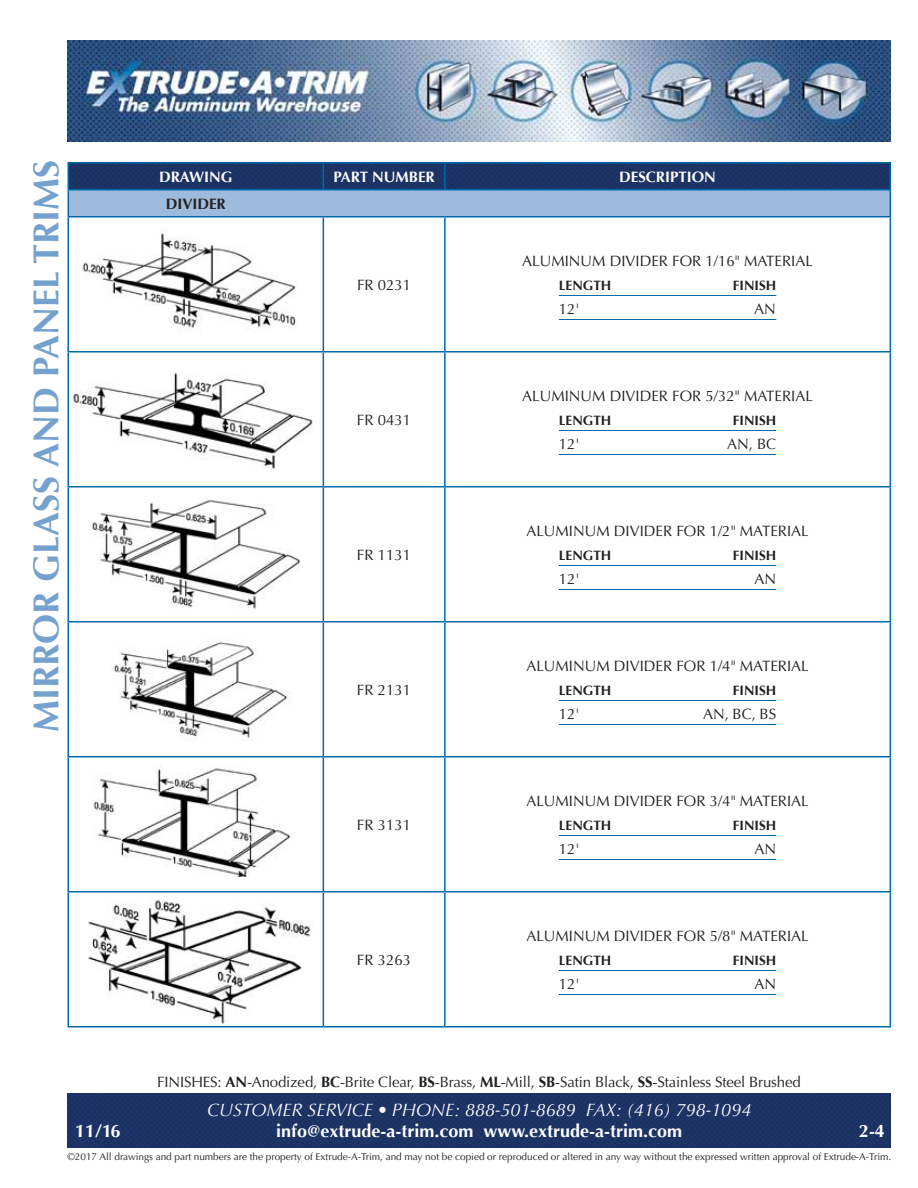
<style>
.page{position:relative;width:918px;height:1188px;background:#fff}
.page>*{position:absolute;margin:0;border:0;box-sizing:border-box;transform-origin:0 0}
.t1{font:700 36px "Optima";color:#75a1ce}
.t2{font:700 18px "Optima";color:#fff}
.t3{font:italic 18px "Optima";color:#fff}
.t4{font:15px "Optima";color:#231f20}
.t5{font:700 15px "Optima";color:#fff}
.t6{font:700 15px "Optima";color:#231f20}
.t7{font:700 13.5px "Optima";color:#231f20}
.t8{font:10.05px "Optima";letter-spacing:-.005em;color:#231f20}
.s1{font-weight:700}
</style>
<div class="page">
<img style="left:68px;top:1094px;width:823px;height:54px">
<img style="left:68px;top:40px;width:823px;height:102px">
<hr style="left:68px;top:162px;width:255px;height:2px;background:#0069aa">
<hr style="left:323px;top:162px;width:122px;height:2px;background:#0069aa">
<hr style="left:445px;top:162px;width:446px;height:2px;background:#0069aa">
<hr style="left:68px;top:216px;width:255px;height:2px;background:#0069aa">
<hr style="left:68px;top:218px;width:1px;height:133px;background:#0069aa">
<hr style="left:323px;top:218px;width:1px;height:133px;background:#0069aa">
<hr style="left:444px;top:218px;width:2px;height:133px;background:#0069aa">
<hr style="left:890px;top:218px;width:1px;height:133px;background:#0069aa">
<hr style="left:68px;top:351px;width:255px;height:1px;background:#0069aa">
<hr style="left:68px;top:352px;width:1px;height:134px;background:#0069aa">
<hr style="left:323px;top:351px;width:122px;height:1px;background:#0069aa">
<hr style="left:323px;top:352px;width:1px;height:134px;background:#0069aa">
<hr style="left:445px;top:351px;width:446px;height:1px;background:#0069aa">
<hr style="left:444px;top:352px;width:2px;height:134px;background:#0069aa">
<hr style="left:890px;top:352px;width:1px;height:134px;background:#0069aa">
<hr style="left:68px;top:486px;width:255px;height:2px;background:#0069aa">
<hr style="left:68px;top:488px;width:1px;height:133px;background:#0069aa">
<hr style="left:323px;top:486px;width:122px;height:2px;background:#0069aa">
<hr style="left:323px;top:488px;width:1px;height:133px;background:#0069aa">
<hr style="left:445px;top:486px;width:446px;height:2px;background:#0069aa">
<hr style="left:444px;top:488px;width:2px;height:133px;background:#0069aa">
<hr style="left:890px;top:488px;width:1px;height:133px;background:#0069aa">
<hr style="left:68px;top:621px;width:255px;height:1px;background:#0069aa">
<hr style="left:68px;top:622px;width:1px;height:134px;background:#0069aa">
<hr style="left:323px;top:621px;width:122px;height:1px;background:#0069aa">
<hr style="left:323px;top:622px;width:1px;height:134px;background:#0069aa">
<hr style="left:445px;top:621px;width:446px;height:1px;background:#0069aa">
<hr style="left:444px;top:622px;width:2px;height:134px;background:#0069aa">
<hr style="left:890px;top:622px;width:1px;height:134px;background:#0069aa">
<hr style="left:68px;top:756px;width:255px;height:2px;background:#0069aa">
<hr style="left:68px;top:758px;width:1px;height:133px;background:#0069aa">
<hr style="left:323px;top:756px;width:122px;height:2px;background:#0069aa">
<hr style="left:323px;top:758px;width:1px;height:133px;background:#0069aa">
<hr style="left:445px;top:756px;width:446px;height:2px;background:#0069aa">
<hr style="left:444px;top:758px;width:2px;height:133px;background:#0069aa">
<hr style="left:890px;top:758px;width:1px;height:133px;background:#0069aa">
<hr style="left:68px;top:891px;width:255px;height:1px;background:#0069aa">
<hr style="left:68px;top:892px;width:1px;height:134px;background:#0069aa">
<hr style="left:323px;top:891px;width:122px;height:1px;background:#0069aa">
<hr style="left:323px;top:892px;width:1px;height:134px;background:#0069aa">
<hr style="left:445px;top:891px;width:446px;height:1px;background:#0069aa">
<hr style="left:444px;top:892px;width:2px;height:134px;background:#0069aa">
<hr style="left:890px;top:892px;width:1px;height:134px;background:#0069aa">
<hr style="left:68px;top:1026px;width:255px;height:2px;background:#0069aa">
<hr style="left:323px;top:1026px;width:122px;height:2px;background:#0069aa">
<hr style="left:445px;top:1026px;width:446px;height:2px;background:#0069aa">
<svg style="left:68px;top:164px;width:823px;height:52px;background:#5a76a1"></svg>
<hr style="left:323px;top:216px;width:122px;height:2px;background:#0069aa">
<hr style="left:445px;top:216px;width:446px;height:2px;background:#0069aa">
<hr style="left:559px;top:295px;width:217px;height:1px;background:#0069aa">
<hr style="left:559px;top:319px;width:217px;height:1px;background:#0069aa">
<hr style="left:559px;top:430px;width:217px;height:1px;background:#0069aa">
<hr style="left:559px;top:454px;width:217px;height:1px;background:#0069aa">
<hr style="left:559px;top:565px;width:217px;height:1px;background:#0069aa">
<hr style="left:559px;top:589px;width:217px;height:1px;background:#0069aa">
<hr style="left:559px;top:700px;width:217px;height:1px;background:#0069aa">
<hr style="left:559px;top:724px;width:217px;height:1px;background:#0069aa">
<hr style="left:559px;top:835px;width:217px;height:1px;background:#0069aa">
<hr style="left:559px;top:859px;width:217px;height:1px;background:#0069aa">
<hr style="left:559px;top:970px;width:217px;height:1px;background:#0069aa">
<hr style="left:559px;top:994px;width:217px;height:1px;background:#0069aa">
<img style="left:82px;top:231px;width:214px;height:101px">
<img style="left:72px;top:373px;width:241px;height:96px">
<img style="left:92px;top:500px;width:209px;height:109px">
<img style="left:110px;top:641px;width:180px;height:98px">
<img style="left:93px;top:765px;width:199px;height:111px">
<img style="left:88px;top:900px;width:223px;height:123px">
<h1 class="t1" style="left:25px;top:732px;width:574px;rotate:-90deg">MIRROR GLASS AND PANEL TRIMS</h1>
<p class="t5" style="left:159px;top:168px;width:75px">DRAWING</p>
<p class="t5" style="left:333px;top:168px;width:103px">PART NUMBER</p>
<p class="t5" style="left:619px;top:168px;width:98px">DESCRIPTION</p>
<p class="t6" style="left:166px;top:195px;width:61px">DIVIDER</p>
<p class="t4" style="left:357px;top:276px;width:56px">FR 0231</p>
<p class="t4" style="left:357px;top:411px;width:56px">FR 0431</p>
<p class="t4" style="left:357px;top:546px;width:56px">FR 1131</p>
<p class="t4" style="left:357px;top:681px;width:56px">FR 2131</p>
<p class="t4" style="left:357px;top:816px;width:56px">FR 3131</p>
<p class="t4" style="left:357px;top:951px;width:56px">FR 3263</p>
<p class="t4" style="left:522px;top:252px;width:292px">ALUMINUM DIVIDER FOR 1/16" MATERIAL</p>
<p class="t7" style="left:559px;top:277px;width:54px">LENGTH</p>
<p class="t7" style="left:733px;top:277px;width:45px">FINISH</p>
<p class="t4" style="left:559px;top:300px;width:22px">12'</p>
<p class="t4" style="left:754px;top:300px;width:23px">AN</p>
<p class="t4" style="left:522px;top:387px;width:292px">ALUMINUM DIVIDER FOR 5/32" MATERIAL</p>
<p class="t7" style="left:559px;top:412px;width:54px">LENGTH</p>
<p class="t7" style="left:733px;top:412px;width:45px">FINISH</p>
<p class="t4" style="left:559px;top:435px;width:22px">12'</p>
<p class="t4" style="left:727px;top:435px;width:51px">AN, BC</p>
<p class="t4" style="left:526px;top:522px;width:284px">ALUMINUM DIVIDER FOR 1/2" MATERIAL</p>
<p class="t7" style="left:559px;top:547px;width:54px">LENGTH</p>
<p class="t7" style="left:733px;top:547px;width:45px">FINISH</p>
<p class="t4" style="left:559px;top:570px;width:22px">12'</p>
<p class="t4" style="left:755px;top:570px;width:23px">AN</p>
<p class="t4" style="left:526px;top:657px;width:284px">ALUMINUM DIVIDER FOR 1/4" MATERIAL</p>
<p class="t7" style="left:559px;top:682px;width:54px">LENGTH</p>
<p class="t7" style="left:733px;top:682px;width:45px">FINISH</p>
<p class="t4" style="left:559px;top:705px;width:22px">12'</p>
<p class="t4" style="left:703px;top:705px;width:75px">AN, BC, BS</p>
<p class="t4" style="left:526px;top:792px;width:284px">ALUMINUM DIVIDER FOR 3/4" MATERIAL</p>
<p class="t7" style="left:559px;top:817px;width:54px">LENGTH</p>
<p class="t7" style="left:733px;top:817px;width:45px">FINISH</p>
<p class="t4" style="left:559px;top:840px;width:22px">12'</p>
<p class="t4" style="left:755px;top:840px;width:23px">AN</p>
<p class="t4" style="left:526px;top:927px;width:284px">ALUMINUM DIVIDER FOR 5/8" MATERIAL</p>
<p class="t7" style="left:559px;top:952px;width:54px">LENGTH</p>
<p class="t7" style="left:733px;top:952px;width:45px">FINISH</p>
<p class="t4" style="left:559px;top:975px;width:22px">12'</p>
<p class="t4" style="left:755px;top:975px;width:23px">AN</p>
<p class="t4" style="left:157px;top:1074px;width:645px">FINISHES: <span class="s1">AN</span>-Anodized, <span class="s1">BC</span>-Brite Clear, <span class="s1">BS</span>-Brass, <span class="s1">ML</span>-Mill, <span class="s1">SB</span>-Satin Black, <span class="s1">SS</span>-Stainless Steel Brushed</p>
<p class="t3" style="left:207px;top:1099px;width:546px">CUSTOMER SERVICE • PHONE: 888-501-8689 FAX: (416) 798-1094</p>
<p class="t2" style="left:75px;top:1120px;width:47px">11/16</p>
<p class="t2" style="left:276px;top:1120px;width:407px">info@extrude-a-trim.com www.extrude-a-trim.com</p>
<p class="t2" style="left:859px;top:1120px;width:28px">2-4</p>
<p class="t8" style="left:68px;top:1151px;width:825px">©2017 All drawings and part numbers are the property of Extrude-A-Trim, and may not be copied or reproduced or altered in any way without the expressed written approval of Extrude-A-Trim.</p>
</div>
